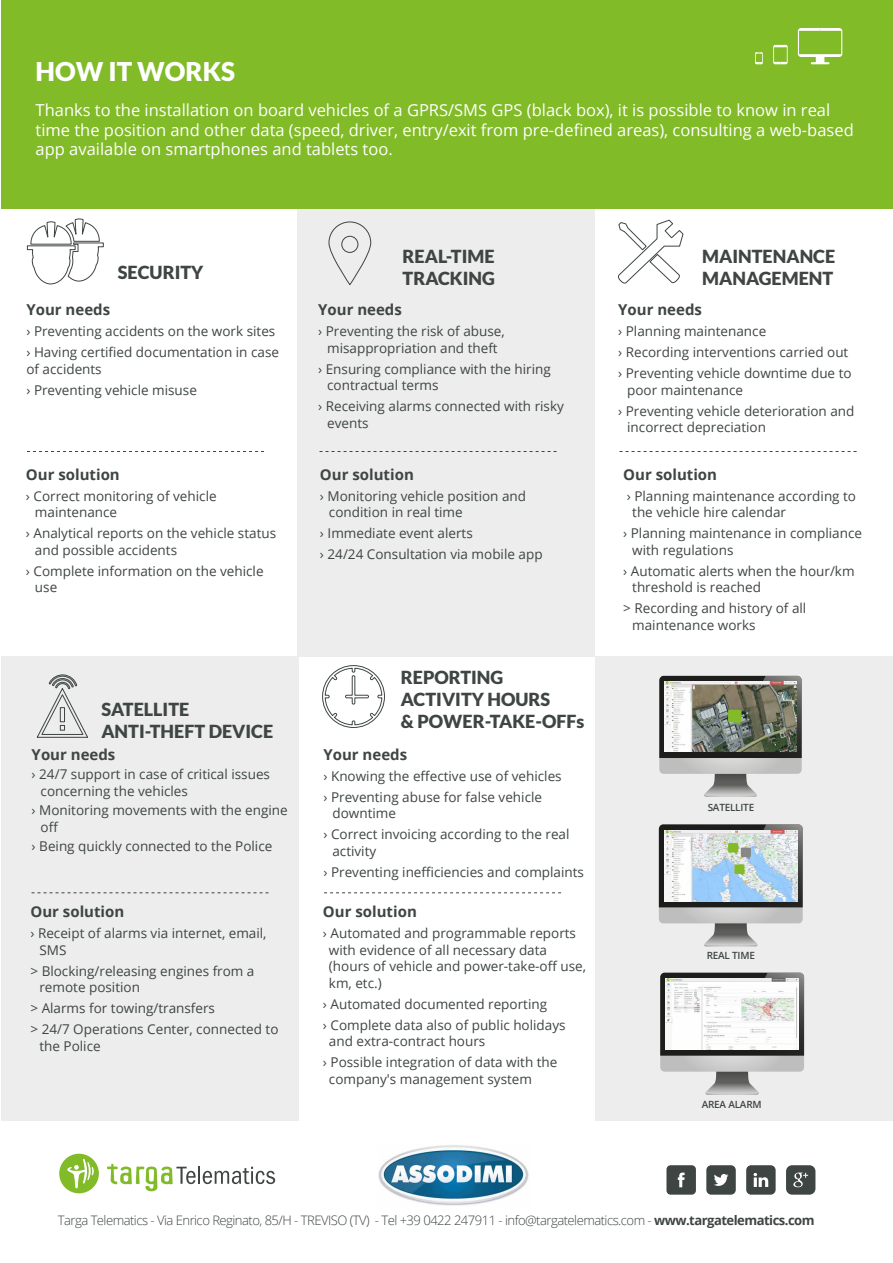
<style>
.page{position:relative;width:893px;height:1263px;background:#fff}
.page>*{position:absolute;margin:0;border:0;box-sizing:border-box;transform-origin:0 0}
.t1{font:900 25.8px "Lato";color:#fff}
.t2{font:900 18px/21.6px "Lato";color:#3e4543}
.t3{font:16.5px/19.5px "Open Sans";color:#fff}
.t4{font:700 15px "Open Sans";color:#3e4543}
.t5{font:13.5px/16.5px "Open Sans";color:#3e4543}
.t6{font:300 13.05px "Open Sans";letter-spacing:-.04em;color:#3e4543}
.t7{font:600 9.9px "Open Sans";letter-spacing:-.02em;color:#3e4543}
.s1{font-weight:700}
</style>
<div class="page">
<div style="left:1px;top:657px;width:297px;height:464px;background:#ededed"></div>
<div style="left:596px;top:657px;width:297px;height:464px;background:#ededed"></div>
<div style="left:1px;top:0;width:892px;height:209px;background:#81bb27"></div>
<svg style="left:666px;top:1165px;width:30px;height:30px"></svg>
<svg style="left:706px;top:1165px;width:30px;height:30px"></svg>
<svg style="left:746px;top:1165px;width:30px;height:30px"></svg>
<svg style="left:786px;top:1165px;width:29px;height:30px"></svg>
<svg style="left:107px;top:1164px;width:168px;height:27px"></svg>
<svg style="left:59px;top:1154px;width:40px;height:39px"></svg>
<svg style="left:773px;top:45px;width:15px;height:19px"></svg>
<svg style="left:755px;top:52px;width:8px;height:12px"></svg>
<svg style="left:798px;top:28px;width:44px;height:36px"></svg>
<svg style="left:618px;top:219px;width:66px;height:65px"></svg>
<div style="left:298px;top:209px;width:297px;height:447px;background:#ededed"></div>
<svg style="left:27px;top:218px;width:77px;height:67px"></svg>
<svg style="left:322px;top:665px;width:63px;height:63px"></svg>
<svg style="left:36px;top:674px;width:52px;height:64px"></svg>
<div style="left:329px;top:222px;width:42px;height:63px;border:1px solid #3e4543;border-radius:21px"></div>
<div style="left:341px;top:236px;width:17px;height:17px;border:1px solid #3e4543;border-radius:50%"></div>
<svg style="left:27px;top:451px;width:237px;height:1px"></svg>
<svg style="left:320px;top:451px;width:237px;height:1px"></svg>
<svg style="left:324px;top:892px;width:237px;height:1px"></svg>
<svg style="left:620px;top:451px;width:237px;height:1px"></svg>
<svg style="left:32px;top:892px;width:237px;height:1px"></svg>
<svg style="left:660px;top:973px;width:144px;height:122px"></svg>
<img style="left:666px;top:978px;width:132px;height:72px">
<img style="left:378px;top:1145px;width:151px;height:61px">
<svg style="left:659px;top:676px;width:143px;height:121px"></svg>
<svg style="left:659px;top:824px;width:144px;height:123px"></svg>
<h1 class="t1" style="left:36px;top:57px;width:201px">HOW IT WORKS</h1>
<p class="t3" style="left:36px;top:100px;width:820px">Thanks to the installation on board vehicles of a GPRS/SMS GPS (black box), it is possible to know in real time the position and other data (speed, driver, entry/exit from pre-defined areas), consulting a web-based app available on smartphones and tablets too.</p>
<h2 class="t2" style="left:118px;top:261px;width:87px">SECURITY</h2>
<p class="t4" style="left:26px;top:299px;width:85px">Your needs</p>
<p class="t5" style="left:26px;top:320px;width:254px;line-height:21px">› Preventing accidents on the work sites › Having certified documentation in case</p>
<p class="t5" style="left:26px;top:358px;width:172px;line-height:21px">of accidents<br>› Preventing vehicle misuse</p>
<p class="t4" style="left:26px;top:464px;width:95px">Our solution</p>
<p class="t5" style="left:35px;top:487px;width:183px;text-indent:-9px">› Correct monitoring of vehicle maintenance</p>
<p class="t5" style="left:35px;top:525px;width:243px;text-indent:-9px">› Analytical reports on the vehicle status and possible accidents</p>
<p class="t5" style="left:35px;top:562px;width:230px;text-indent:-9px">› Complete information on the vehicle use</p>
<h2 class="t2" style="left:403px;top:245px;width:94px">REAL-TIME<br>TRACKING</h2>
<p class="t4" style="left:318px;top:299px;width:85px">Your needs</p>
<p class="t5" style="left:318px;top:323px;width:188px;text-align:center">› Preventing the risk of abuse, misappropriation and theft</p>
<p class="t5" style="left:327px;top:360px;width:225px;text-indent:-9px">› Ensuring compliance with the hiring contractual terms</p>
<p class="t5" style="left:327px;top:398px;width:238px;text-indent:-9px">› Receiving alarms connected with risky events</p>
<p class="t4" style="left:320px;top:464px;width:95px">Our solution</p>
<p class="t5" style="left:329px;top:487px;width:199px;text-indent:-9px">› Monitoring vehicle position and condition in real time</p>
<p class="t5" style="left:320px;top:523px;width:224px;line-height:21px">› Immediate event alerts<br>› 24/24 Consultation via mobile app</p>
<h2 class="t2" style="left:101px;top:698px;width:173px">SATELLITE<br>ANTI-THEFT DEVICE</h2>
<p class="t4" style="left:32px;top:744px;width:85px">Your needs</p>
<p class="t5" style="left:41px;top:766px;width:231px;text-indent:-9px">› 24/7 support in case of critical issues concerning the vehicles</p>
<p class="t5" style="left:41px;top:802px;width:249px;text-indent:-9px">› Monitoring movements with the engine off</p>
<p class="t5" style="left:32px;top:838px;width:242px">› Being quickly connected to the Police</p>
<p class="t4" style="left:30px;top:901px;width:95px">Our solution</p>
<p class="t5" style="left:39px;top:925px;width:229px;text-indent:-9px">› Receipt of alarms via internet, email,<br>SMS</p>
<p class="t5" style="left:39px;top:962px;width:217px;text-indent:-9px">&gt; Blocking/releasing engines from a remote position</p>
<p class="t5" style="left:30px;top:997px;width:250px;line-height:21px">&gt; Alarms for towing/transfers<br>&gt; 24/7 Operations Center, connected to</p>
<p class="t5" style="left:39px;top:1037px;width:63px">the Police</p>
<h2 class="t2" style="left:401px;top:667px;width:185px">REPORTING<br>ACTIVITY HOURS<br>&amp; POWER-TAKE-OFFs</h2>
<p class="t4" style="left:323px;top:744px;width:85px">Your needs</p>
<p class="t5" style="left:323px;top:765px;width:240px;line-height:21px">› Knowing the effective use of vehicles › Preventing abuse for false vehicle</p>
<p class="t5" style="left:323px;top:803px;width:248px;line-height:21px;text-indent:9px">downtime<br>› Correct invoicing according to the real</p>
<p class="t5" style="left:323px;top:840px;width:262px;line-height:21px;text-indent:9px">activity<br>› Preventing inefficiencies and complaints</p>
<p class="t4" style="left:323px;top:901px;width:95px">Our solution</p>
<p class="t5" style="left:329px;top:925px;width:259px;text-indent:-6px">› Automated and programmable reports with evidence of all necessary data (hours of vehicle and power-take-off use, km, etc.)</p>
<p class="t5" style="left:323px;top:993px;width:244px;line-height:21px">› Automated documented reporting<br>› Complete data also of public holidays</p>
<p class="t5" style="left:323px;top:1030px;width:236px;line-height:21px;text-indent:6px">and extra-contract hours<br>› Possible integration of data with the</p>
<p class="t5" style="left:329px;top:1070px;width:205px">company's management system</p>
<h2 class="t2" style="left:702px;top:245px;width:134px">MAINTENANCE<br>MANAGEMENT</h2>
<p class="t4" style="left:618px;top:299px;width:85px">Your needs</p>
<p class="t5" style="left:618px;top:320px;width:235px;line-height:21px">› Planning maintenance<br>› Recording interventions carried out › Preventing vehicle downtime due to</p>
<p class="t5" style="left:618px;top:379px;width:238px;line-height:21px;text-indent:9px">poor maintenance<br>› Preventing vehicle deterioration and</p>
<p class="t5" style="left:627px;top:419px;width:140px">incorrect depreciation</p>
<p class="t4" style="left:623px;top:464px;width:95px">Our solution</p>
<p class="t5" style="left:632px;top:487px;width:225px;text-indent:-5px">› Planning maintenance according to the vehicle hire calendar</p>
<p class="t5" style="left:632px;top:525px;width:231px;text-indent:-9px">› Planning maintenance in compliance with regulations</p>
<p class="t5" style="left:632px;top:562px;width:224px;text-indent:-9px">› Automatic alerts when the hour/km threshold is reached</p>
<p class="t5" style="left:632px;top:600px;width:176px;text-indent:-9px">&gt; Recording and history of all maintenance works</p>
<p class="t7" style="left:708px;top:801px;width:48px">SATELLITE</p>
<p class="t7" style="left:707px;top:949px;width:50px">REAL TIME</p>
<p class="t7" style="left:702px;top:1097px;width:61px">AREA ALARM</p>
<p class="t6" style="left:58px;top:1211px;width:758px">Targa Telematics - Via Enrico Reginato, 85/H - TREVISO (TV) - Tel +39 0422 247911 - info@targatelematics.com - <span class="s1">www.targatelematics.com</span></p>
</div>
